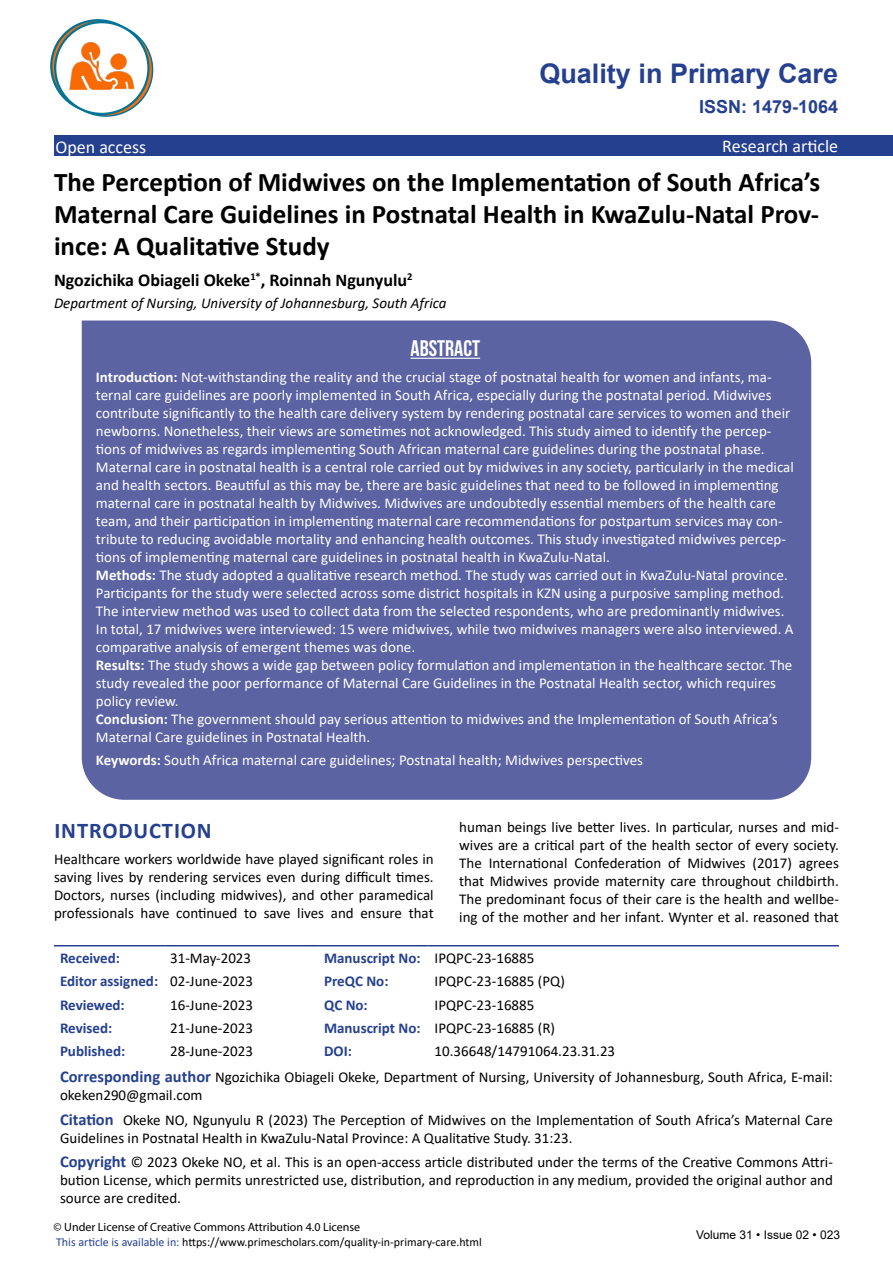
<style>
.page{position:relative;width:893px;height:1263px;background:#fff}
.page>*{position:absolute;margin:0;border:0;box-sizing:border-box;transform-origin:0 0}
.t1{font:700 27px/32.4px "Calibri";color:#000;text-align:justify}
.t2{font:700 27px "Arial";color:#25408f}
.t3{font:700 22.5px "Calibri";letter-spacing:.04em;color:#25408f}
.t4{font:700 22.5px "Bebas Neue";color:#fff}
.t5{font:700 18px "Calibri";color:#000}
.t6{font:18px "Calibri";color:#fff}
.t7{font:700 18px "Arial";color:#25408f}
.t8{font:15px/18px "Calibri";color:#fff}
.t9{font:15px/18px "Calibri";color:#000;text-align:justify}
.t10{font:700 15px "Calibri";color:#25408f}
.t11{font:italic 15px "Calibri";color:#000}
.t12{font:12px "Calibri";color:#000}
.t13{font:12px "Myriad Pro";color:#000}
.t14{font:12px "Arial";color:#000}
.s1{font-weight:700}
.s2{font-weight:700;color:#25408f}
.s3{font-weight:400;color:#000}
.s4{font-weight:700;font-size:16.5px;color:#25408f}
.s5{color:#25408f}
</style>
<div class="page">
<div style="left:54px;top:135px;width:839px;height:21px;background:#25408f"></div>
<svg style="left:51px;top:20px;width:94px;height:92px"></svg>
<svg style="left:59px;top:24px;width:94px;height:92px"></svg>
<div style="left:55px;top:22px;width:93px;height:92px;background:#fff;border-radius:50%"></div>
<div style="left:54px;top:21px;width:96px;height:94px;border:2px solid #007398;border-radius:50%"></div>
<img style="left:69px;top:42px;width:66px;height:48px">
<hr style="left:54px;top:945px;width:110px;height:1px;background:#25408f">
<hr style="left:164px;top:945px;width:154px;height:1px;background:#25408f">
<hr style="left:318px;top:945px;width:111px;height:1px;background:#25408f">
<hr style="left:429px;top:945px;width:410px;height:1px;background:#25408f">
<div style="left:82px;top:320px;width:729px;height:480px;background:#5b63a3"></div>
<hr style="left:410px;top:358px;width:70px;height:1px;background:#fff">
<h1 class="t2" style="left:539px;top:55px;width:300px">Quality in Primary Care</h1>
<p class="t7" style="left:699px;top:94px;width:141px">ISSN: 1479-1064</p>
<p class="t6" style="left:55px;top:134px;width:92px">Open access</p>
<p class="t6" style="left:722px;top:134px;width:117px">Research article</p>
<h1 class="t1" style="left:54px;top:165px;width:768px">The Perception of Midwives on the Implementation of South Africa’s Maternal Care Guidelines in Postnatal Health in KwaZulu-Natal Prov&shy;ince: A Qualitative Study</h1>
<p class="t5" style="left:54px;top:267px;width:360px">Ngozichika Obiageli Okeke<sup>1*</sup>, Roinnah Ngunyulu<sup>2</sup></p>
<p class="t11" style="left:54px;top:292px;width:394px">Department of Nursing, University of Johannesburg, South Africa</p>
<h2 class="t4" style="left:410px;top:336px;width:71px">ABSTRACT</h2>
<p class="t8" style="left:96px;top:368px;width:699px"><span class="s1">Introduction:</span> Not-withstanding the reality and the crucial stage of postnatal health for women and infants, ma&shy;ternal care guidelines are poorly implemented in South Africa, especially during the postnatal period. Midwives contribute significantly to the health care delivery system by rendering postnatal care services to women and their newborns. Nonetheless, their views are sometimes not acknowledged. This study aimed to identify the percep&shy;tions of midwives as regards implementing South African maternal care guidelines during the postnatal phase.<br>Maternal care in postnatal health is a central role carried out by midwives in any society, particularly in the medical and health sectors. Beautiful as this may be, there are basic guidelines that need to be followed in implementing maternal care in postnatal health by Midwives. Midwives are undoubtedly essential members of the health care team, and their participation in implementing maternal care recommendations for postpartum services may con&shy;tribute to reducing avoidable mortality and enhancing health outcomes. This study investigated midwives percep&shy;tions of implementing maternal care guidelines in postnatal health in KwaZulu-Natal.<br><span class="s1">Methods:</span> The study adopted a qualitative research method. The study was carried out in KwaZulu-Natal province.<br>Participants for the study were selected across some district hospitals in KZN using a purposive sampling method.<br>The interview method was used to collect data from the selected respondents, who are predominantly midwives.<br>In total, 17 midwives were interviewed: 15 were midwives, while two midwives managers were also interviewed. A comparative analysis of emergent themes was done.<br><span class="s1">Results:</span> The study shows a wide gap between policy formulation and implementation in the healthcare sector. The study revealed the poor performance of Maternal Care Guidelines in the Postnatal Health sector, which requires policy review.<br><span class="s1">Conclusion:</span> The government should pay serious attention to midwives and the Implementation of South Africa’s Maternal Care guidelines in Postnatal Health.</p>
<p class="t8" style="left:96px;top:750px;width:549px"><span class="s1">Keywords:</span> South Africa maternal care guidelines; Postnatal health; Midwives perspectives</p>
<h2 class="t3" style="left:54px;top:814px;width:159px">INTRODUCTION</h2>
<p class="t9" style="left:54px;top:850px;width:381px">Healthcare workers worldwide have played significant roles in saving lives by rendering services even during difficult times.<br>Doctors, nurses (including midwives), and other paramedical professionals have continued to save lives and ensure that</p>
<p class="t9" style="left:459px;top:818px;width:381px">human beings live better lives. In particular, nurses and mid&shy;wives are a critical part of the health sector of every society.<br>The International Confederation of Midwives (2017) agrees that Midwives provide maternity care throughout childbirth.<br>The predominant focus of their care is the health and wellbe&shy;ing of the mother and her infant. Wynter et al. reasoned that</p>
<p class="t10" style="left:60px;top:947px;width:61px">Received:</p>
<p class="t9" style="left:170px;top:949px;width:82px">31-May-2023</p>
<p class="t9" style="left:324px;top:949px;width:212px"><span class="s2">Manuscript No:</span> IPQPC-23-16885</p>
<p class="t10" style="left:60px;top:971px;width:194px">Editor assigned: <span class="s3">02-June-2023</span></p>
<p class="t10" style="left:324px;top:971px;width:66px">PreQC No:</p>
<p class="t9" style="left:435px;top:972px;width:132px">IPQPC-23-16885 (PQ)</p>
<p class="t10" style="left:60px;top:994px;width:66px">Reviewed:</p>
<p class="t9" style="left:170px;top:995px;width:84px">16-June-2023</p>
<p class="t10" style="left:324px;top:994px;width:45px">QC No:</p>
<p class="t9" style="left:435px;top:995px;width:101px">IPQPC-23-16885</p>
<p class="t10" style="left:60px;top:1017px;width:54px">Revised:</p>
<p class="t9" style="left:170px;top:1018px;width:84px">21-June-2023</p>
<p class="t9" style="left:324px;top:1018px;width:232px"><span class="s2">Manuscript No:</span> IPQPC-23-16885 (R)</p>
<p class="t10" style="left:60px;top:1040px;width:67px">Published:</p>
<p class="t9" style="left:170px;top:1042px;width:84px">28-June-2023</p>
<p class="t10" style="left:324px;top:1040px;width:29px">DOI:</p>
<p class="t9" style="left:435px;top:1042px;width:182px">10.36648/14791064.23.31.23</p>
<p class="t9" style="left:60px;top:1068px;width:774px"><span class="s4">Corresponding author</span> Ngozichika Obiageli Okeke, Department of Nursing, University of Johannesburg, South Africa, E-mail: okeken290@gmail.com</p>
<p class="t9" style="left:60px;top:1110px;width:774px"><span class="s4">Citation</span> Okeke NO, Ngunyulu R (2023) The Perception of Midwives on the Implementation of South Africa’s Maternal Care<br>Guidelines in Postnatal Health in KwaZulu-Natal Province: A Qualitative Study. 31:23.</p>
<p class="t9" style="left:60px;top:1152px;width:774px"><span class="s4">Copyright</span> © 2023 Okeke NO, et al. This is an open-access article distributed under the terms of the Creative Commons Attri&shy;bution License, which permits unrestricted use, distribution, and reproduction in any medium, provided the original author and source are credited.</p>
<p class="t13" style="left:54px;top:1220px;width:308px">© Under License of Creative Commons Attribution 4.0 License</p>
<p class="t12" style="left:56px;top:1233px;width:427px"><span class="s5">This article is available in:</span> https://www.primescholars.com/quality-in-primary-care.html</p>
<p class="t14" style="left:696px;top:1226px;width:145px">Volume 31 • Issue 02 • 023</p>
</div>
